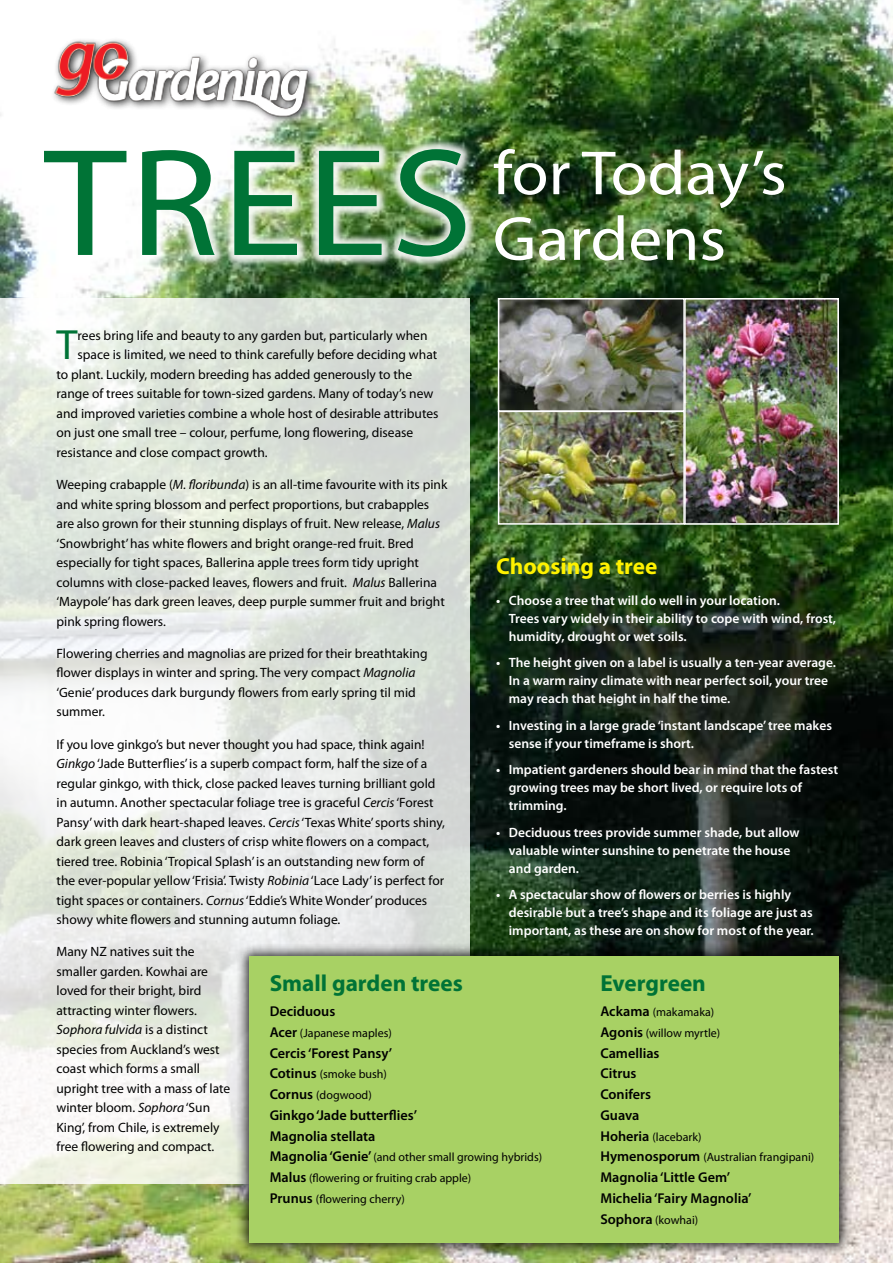
<style>
.page{position:relative;width:893px;height:1263px;background:#fff}
.page>*{position:absolute;margin:0;border:0;box-sizing:border-box;transform-origin:0 0}
.t1{font:154.35px "Myriad Pro";color:#007336;scale:1.07 1}
.t2{font:62.85px "Myriad Pro";color:#fff;scale:1.07 1}
.t3{font:42.45px "Myriad Pro";color:#007336}
.t4{font:700 23.25px "Myriad Pro";color:#007336}
.t5{font:700 23.25px "Myriad Pro";color:#fff200}
.t6{font:600 14.25px/20.7px "Myriad Pro";color:#000}
.t7{font:13.5px/19.5px "Myriad Pro";color:#000}
.t8{font:600 13.5px/18px "Myriad Pro";color:#fff}
.t9{font:12px/20.7px "Myriad Pro";color:#000}
.s1{font-style:italic}
.s2{font-weight:600;font-size:14.25px}
</style>
<div class="page">
<img style="left:0;top:0;width:893px;height:1263px">
<svg style="left:0;top:298px;width:469px;height:886px"></svg>
<img style="left:38px;top:23px;width:285px;height:108px">
<div style="left:496px;top:149px;width:300px;height:120px;background:#000;opacity:.3"></div>
<div style="left:31px;top:136px;width:445px;height:131px;background:#fff;opacity:.9"></div>
<div style="left:234px;top:941px;width:617px;height:314px;background:#000;opacity:.8"></div>
<div style="left:249px;top:957px;width:590px;height:286px;background:#a8d164"></div>
<img style="left:501px;top:301px;width:335px;height:221px">
<div style="left:498px;top:298px;width:187px;height:114px;border:2px solid #fff"></div>
<div style="left:498px;top:411px;width:187px;height:114px;border:2px solid #fff"></div>
<div style="left:684px;top:298px;width:155px;height:227px;border:2px solid #fff"></div>
<h1 class="t1" style="left:44px;top:108px;width:80px">trees</h1>
<h2 class="t2" style="left:493px;top:134px;width:276px">for Today’s</h2>
<h2 class="t2" style="left:493px;top:200px;width:219px">Gardens</h2>
<h3 class="t3" style="left:57px;top:319px;width:23px">T</h3>
<p class="t7" style="left:78px;top:325px;width:351px">rees bring life and beauty to any garden but, particularly when</p>
<p class="t7" style="left:78px;top:345px;width:361px">space is limited, we need to think carefully before deciding what</p>
<p class="t7" style="left:57px;top:364px;width:357px">to plant. Luckily, modern breeding has added generously to the</p>
<p class="t7" style="left:57px;top:384px;width:378px">range of trees suitable for town-sized gardens. Many of today’s new</p>
<p class="t7" style="left:57px;top:403px;width:383px">and improved varieties combine a whole host of desirable attributes</p>
<p class="t7" style="left:57px;top:423px;width:358px">on just one small tree – colour, perfume, long flowering, disease</p>
<p class="t7" style="left:57px;top:442px;width:213px">resistance and close compact growth.</p>
<p class="t7" style="left:57px;top:475px;width:392px">Weeping crabapple (<span class="s1">M. floribunda</span>) is an all-time favourite with its pink and white spring blossom and perfect proportions, but crabapples are also grown for their stunning displays of fruit. New release, <span class="s1">Malus </span>‘Snowbright’ has white flowers and bright orange-red fruit. Bred especially for tight spaces, Ballerina apple trees form tidy upright columns with close-packed leaves, flowers and fruit. <span class="s1">Malus</span> Ballerina ‘Maypole’ has dark green leaves, deep purple summer fruit and bright pink spring flowers.</p>
<p class="t7" style="left:57px;top:643px;width:373px">Flowering cherries and magnolias are prized for their breathtaking flower displays in winter and spring. The very compact <span class="s1">Magnolia </span>‘Genie’ produces dark burgundy flowers from early spring til mid summer.</p>
<p class="t7" style="left:57px;top:734px;width:390px">If you love ginkgo’s but never thought you had space, think again!<br><span class="s1">Ginkgo</span> ‘Jade Butterflies’ is a superb compact form, half the size of a regular ginkgo, with thick, close packed leaves turning brilliant gold in autumn. Another spectacular foliage tree is graceful <span class="s1">Cercis</span> ‘Forest Pansy’ with dark heart-shaped leaves. <span class="s1">Cercis</span> ‘Texas White’ sports shiny, dark green leaves and clusters of crisp white flowers on a compact, tiered tree. Robinia ‘Tropical Splash’ is an outstanding new form of the ever-popular yellow ‘Frisia’. Twisty <span class="s1">Robinia</span> ‘Lace Lady’ is perfect for tight spaces or containers. <span class="s1">Cornus</span> ‘Eddie’s White Wonder’ produces showy white flowers and stunning autumn foliage.</p>
<p class="t7" style="left:57px;top:942px;width:175px">Many NZ natives suit the smaller garden. Kowhai are loved for their bright, bird attracting winter flowers.<br><span class="s1">Sophora fulvida</span> is a distinct species from Auckland’s west coast which forms a small upright tree with a mass of late winter bloom. <span class="s1">Sophora</span> ‘Sun<br>King’, from Chile, is extremely free flowering and compact.</p>
<h3 class="t5" style="left:496px;top:551px;width:163px">Choosing a tree</h3>
<p class="t8" style="left:509px;top:591px;width:329px;text-indent:-13px">• Choose a tree that will do well in your location.<br>Trees vary widely in their ability to cope with wind, frost, humidity, drought or wet soils.</p>
<p class="t8" style="left:509px;top:653px;width:329px;text-indent:-13px">• The height given on a label is usually a ten-year average.<br>In a warm rainy climate with near perfect soil, your tree may reach that height in half the time.</p>
<p class="t8" style="left:509px;top:716px;width:325px;text-indent:-13px">• Investing in a large grade‘instant landscape’tree makes sense if your timeframe is short.</p>
<p class="t8" style="left:509px;top:760px;width:331px;text-indent:-13px">• Impatient gardeners should bear in mind that the fastest growing trees may be short lived, or require lots of trimming.</p>
<p class="t8" style="left:509px;top:823px;width:292px;text-indent:-13px">• Deciduous trees provide summer shade, but allow valuable winter sunshine to penetrate the house and garden.</p>
<p class="t8" style="left:509px;top:885px;width:306px;text-indent:-13px">• A spectacular show of flowers or berries is highly desirable but a tree’s shape and its foliage are just as important, as these are on show for most of the year.</p>
<h3 class="t4" style="left:270px;top:968px;width:195px">Small garden trees</h3>
<p class="t6" style="left:270px;top:1001px;width:67px">Deciduous</p>
<p class="t9" style="left:270px;top:1022px;width:124px"><span class="s2">Acer</span> (Japanese maples)</p>
<p class="t6" style="left:270px;top:1042px;width:124px">Cercis ‘Forest Pansy’</p>
<p class="t9" style="left:270px;top:1064px;width:119px"><span class="s2">Cotinus</span> (smoke bush)<br><span class="s2">Cornus</span> (dogwood)</p>
<p class="t6" style="left:270px;top:1104px;width:149px">Ginkgo‘Jade butterflies’<br>Magnolia stellata</p>
<p class="t9" style="left:270px;top:1147px;width:274px"><span class="s2">Magnolia ‘Genie’</span> (and other small growing hybrids)<br><span class="s2">Malus</span> (flowering or fruiting crab apple)<br><span class="s2">Prunus</span> (flowering cherry)</p>
<h3 class="t4" style="left:600px;top:968px;width:107px">Evergreen</h3>
<p class="t9" style="left:600px;top:1001px;width:121px"><span class="s2">Ackama</span> (makamaka)<br><span class="s2">Agonis</span> (willow myrtle)</p>
<p class="t6" style="left:600px;top:1042px;width:61px">Camellias<br>Citrus<br>Conifers<br>Guava</p>
<p class="t9" style="left:600px;top:1126px;width:215px"><span class="s2">Hoheria</span> (lacebark)<br><span class="s2">Hymenosporum</span> (Australian frangipani)</p>
<p class="t6" style="left:600px;top:1167px;width:153px">Magnolia ‘Little Gem’<br>Michelia ‘Fairy Magnolia’</p>
<p class="t9" style="left:600px;top:1209px;width:99px"><span class="s2">Sophora</span> (kowhai)</p>
</div>
